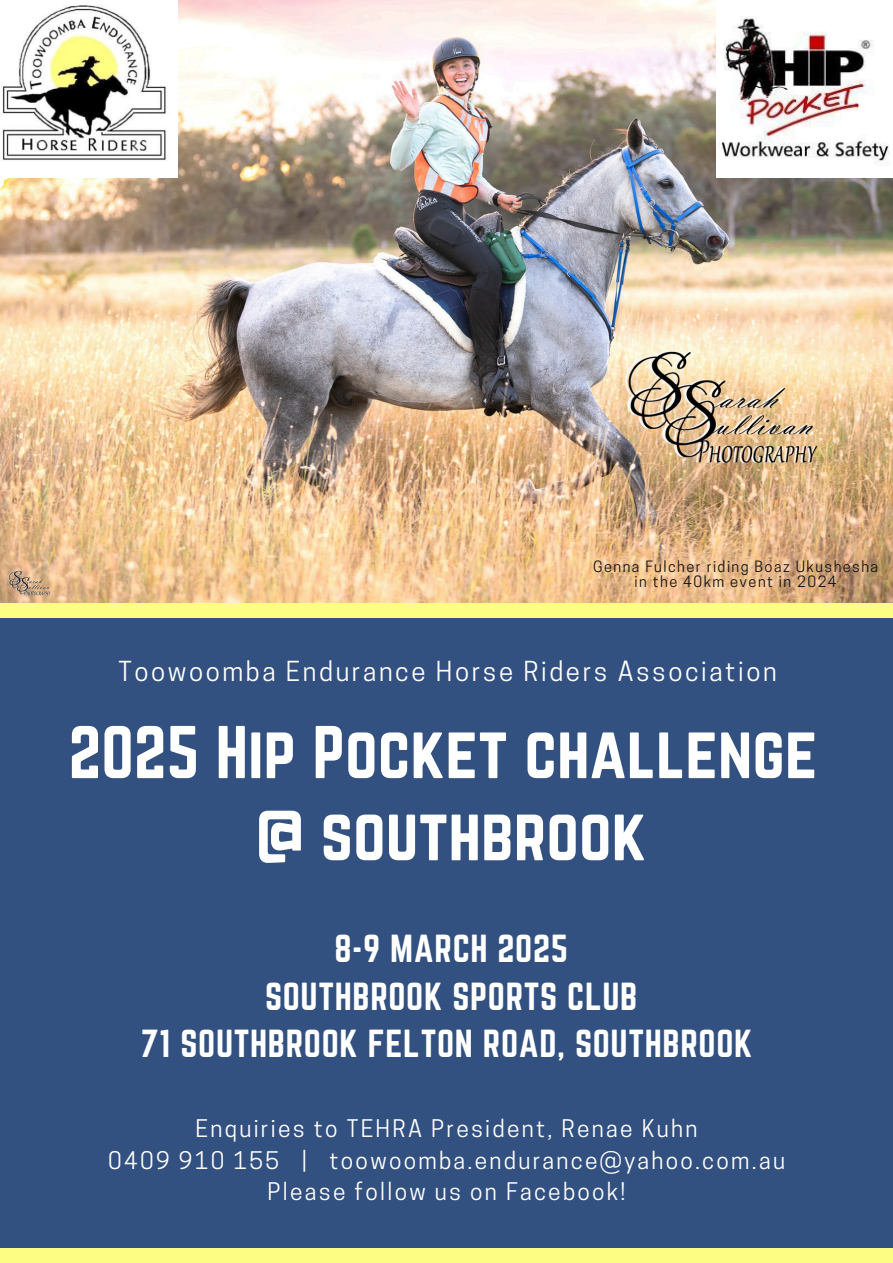
<style>
.page{position:relative;width:893px;height:1263px;background:#335180}
.page>*{position:absolute;margin:0;border:0;box-sizing:border-box;transform-origin:0 0}
.t1{font:65.25px/82.1px "Norwester";color:#fff;text-align:center}
.t2{font:34.2px/47.8px "Norwester";letter-spacing:.02em;color:#fff;text-align:center}
.t3{font:25.88px "Cooper Hewitt";letter-spacing:.1em;color:#fff}
.t4{font:22.8px/31.5px "Cooper Hewitt";letter-spacing:.1em;color:#fff;text-align:center}
.t5{font:14.62px/15.1px "Cooper Hewitt";letter-spacing:.1em;color:#141413;text-align:center}
</style>
<div class="page">
<img style="left:0;top:0;width:893px;height:604px">
<div style="left:0;top:604px;width:893px;height:14px;background:#fdfd83"></div>
<div style="left:0;top:1249px;width:893px;height:14px;background:#fdfd83"></div>
<img style="left:0;top:0;width:177px;height:177px">
<img style="left:716px;top:0;width:177px;height:177px">
<p class="t5" style="left:593px;top:561px;width:286px">Genna Fulcher riding Boaz Ukushesha in the 40km event in 2024</p>
<p class="t3" style="left:119px;top:662px;width:660px">Toowoomba Endurance Horse Riders Association</p>
<p class="t1" style="left:69px;top:711px;width:750px">2025 Hip Pocket challenge @ southbrook</p>
<p class="t2" style="left:141px;top:924px;width:613px">8-9 MARCH 2025<br>SOUTHBROOK SPORTS CLUB<br>71 SOUTHBROOK FELTON ROAD, SOUTHBROOK</p>
<p class="t4" style="left:108px;top:1116px;width:678px">Enquiries to TEHRA President, Renae Kuhn<br>0409 910 155 | toowoomba.endurance@yahoo.com.au<br>Please follow us on Facebook!</p>
</div>
